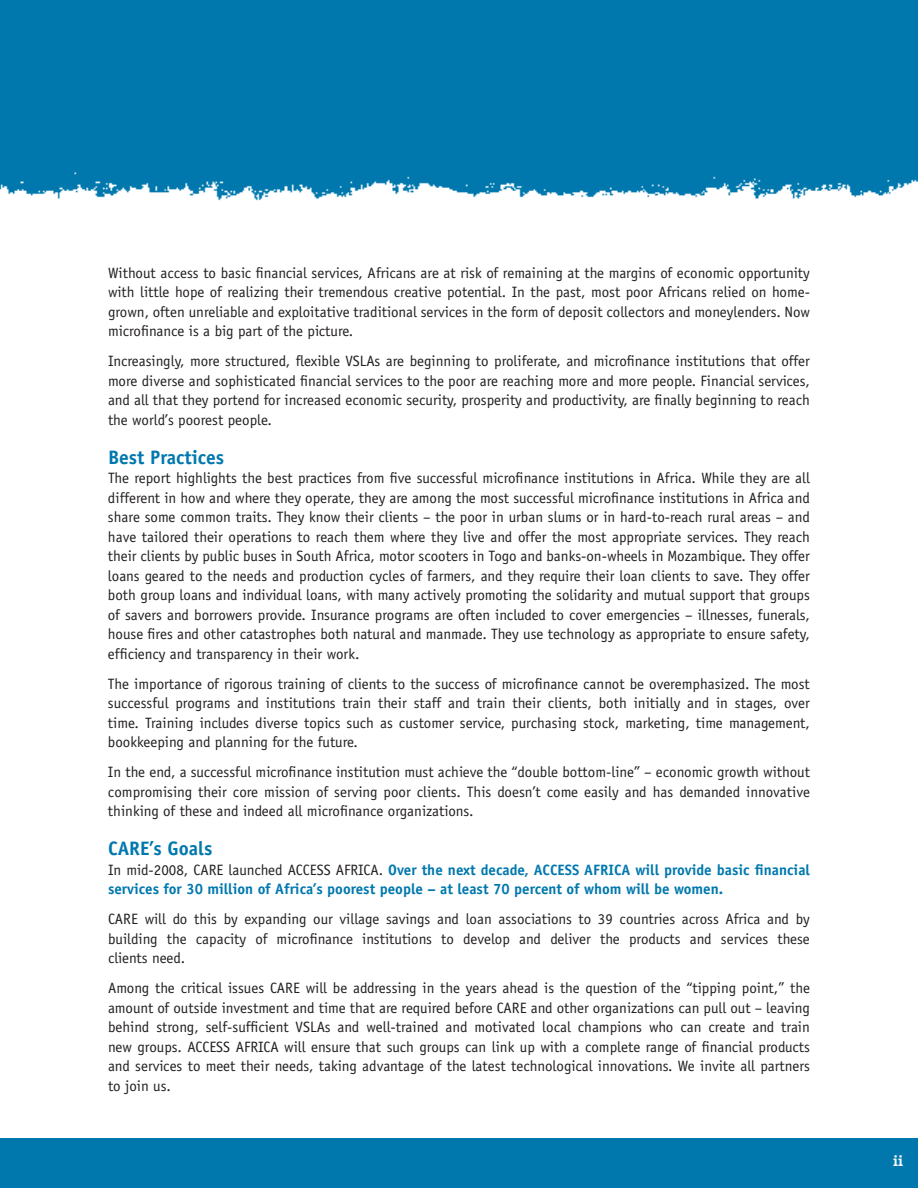
<style>
.page{position:relative;width:918px;height:1188px;background:#fff}
.page>*{position:absolute;margin:0;border:0;box-sizing:border-box;transform-origin:0 0}
.t1{font:700 19.5px "Officina Sans";color:#0078ae}
.t2{font:15px/19.5px "Officina Sans";color:#231f20;text-align:justify}
.t3{font:700 15px/19.5px "Officina Sans";color:#0078ae}
.t4{font:700 15px "Officina Serif";color:#fff}
.s1{font-weight:400;color:#231f20}
</style>
<div class="page">
<div style="left:0;top:1138px;width:918px;height:50px;background:#0078ae"></div>
<div style="left:0;top:0;width:918px;height:169px;background:#0078ae"></div>
<img style="left:0;top:169px;width:918px;height:32px">
<hr style="left:0;top:0;width:1px;height:170px;background:#0078ae">
<p class="t2" style="left:108px;top:264px;width:703px">Without access to basic financial services, Africans are at risk of remaining at the margins of economic opportunity with little hope of realizing their tremendous creative potential. In the past, most poor Africans relied on home&shy;grown, often unreliable and exploitative traditional services in the form of deposit collectors and moneylenders. Now microfinance is a big part of the picture.</p>
<p class="t2" style="left:108px;top:353px;width:703px">Increasingly, more structured, flexible VSLAs are beginning to proliferate, and microfinance institutions that offer more diverse and sophisticated financial services to the poor are reaching more and more people. Financial services, and all that they portend for increased economic security, prosperity and productivity, are finally beginning to reach the world’s poorest people.</p>
<p class="t1" style="left:108px;top:449px;width:118px">Best Practices</p>
<p class="t2" style="left:108px;top:470px;width:703px">The report highlights the best practices from five successful microfinance institutions in Africa. While they are all different in how and where they operate, they are among the most successful microfinance institutions in Africa and share some common traits. They know their clients – the poor in urban slums or in hard-to-reach rural areas – and have tailored their operations to reach them where they live and offer the most appropriate services. They reach their clients by public buses in South Africa, motor scooters in Togo and banks-on-wheels in Mozambique. They offer loans geared to the needs and production cycles of farmers, and they require their loan clients to save. They offer both group loans and individual loans, with many actively promoting the solidarity and mutual support that groups of savers and borrowers provide. Insurance programs are often included to cover emergencies – illnesses, funerals, house fires and other catastrophes both natural and manmade. They use technology as appropriate to ensure safety, efficiency and transparency in their work.</p>
<p class="t2" style="left:108px;top:675px;width:703px">The importance of rigorous training of clients to the success of microfinance cannot be overemphasized. The most successful programs and institutions train their staff and train their clients, both initially and in stages, over time. Training includes diverse topics such as customer service, purchasing stock, marketing, time management, bookkeeping and planning for the future.</p>
<p class="t2" style="left:108px;top:764px;width:703px">In the end, a successful microfinance institution must achieve the “double bottom-line” – economic growth without compromising their core mission of serving poor clients. This doesn’t come easily and has demanded innovative thinking of these and indeed all microfinance organizations.</p>
<p class="t1" style="left:108px;top:841px;width:106px">CARE’s Goals</p>
<p class="t3" style="left:108px;top:861px;width:704px"><span class="s1">In mid-2008, CARE launched ACCESS AFRICA.</span> Over the next decade, ACCESS AFRICA will provide basic financial services for 30 million of Africa’s poorest people – at least 70 percent of whom will be women.</p>
<p class="t2" style="left:108px;top:911px;width:703px">CARE will do this by expanding our village savings and loan associations to 39 countries across Africa and by building the capacity of microfinance institutions to develop and deliver the products and services these clients need.</p>
<p class="t2" style="left:108px;top:980px;width:703px">Among the critical issues CARE will be addressing in the years ahead is the question of the “tipping point,” the amount of outside investment and time that are required before CARE and other organizations can pull out – leaving behind strong, self-sufficient VSLAs and well-trained and motivated local champions who can create and train new groups. ACCESS AFRICA will ensure that such groups can link up with a complete range of financial products and services to meet their needs, taking advantage of the latest technological innovations. We invite all partners to join us.</p>
<p class="t4" style="left:893px;top:1155px;width:11px">ii</p>
</div>
